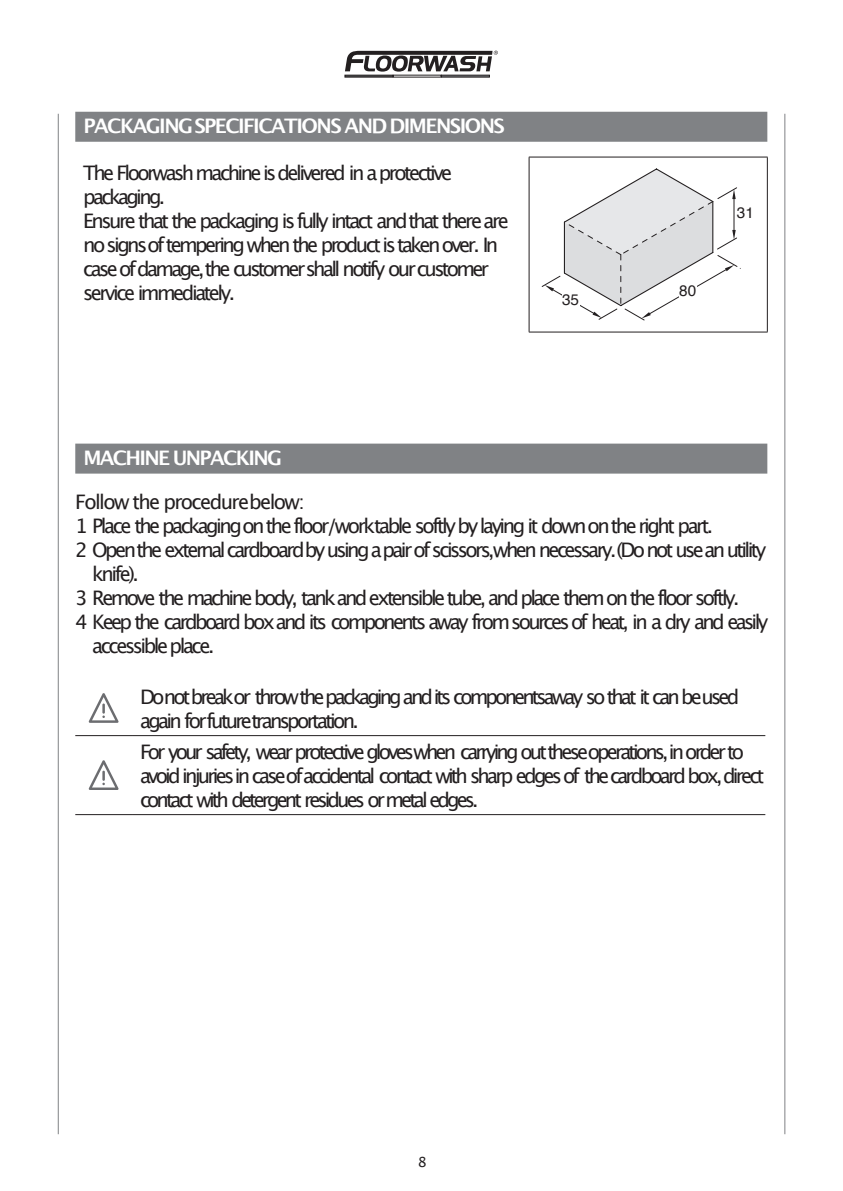
<style>
.page{position:relative;width:843px;height:1191px;background:#fff}
.page>*{position:absolute;margin:0;border:0;box-sizing:border-box;transform-origin:0 0}
.t1{font:20px/24px "Lucida Grande";letter-spacing:-.13em;color:#231f20}
.t2{font:700 20px "Lucida Grande";letter-spacing:-.075em;color:#fff}
.t3{font:20px "Lucida Grande";letter-spacing:-.08em;color:#231f20}
.t4{font:15.3px "Helvetica";color:#231f20}
.t5{font:14px "Lucida Grande";color:#231f20}
</style>
<div class="page">
<hr style="left:58px;top:114px;width:1px;height:1020px;background:#808285">
<hr style="left:784px;top:114px;width:1px;height:1020px;background:#808285">
<div style="left:345px;top:75px;width:48px;height:2px;background:#4b4c4d;border:1px solid #231f20"></div>
<div style="left:441px;top:75px;width:48px;height:2px;background:#727477;border:1px solid #231f20"></div>
<svg style="left:345px;top:51px;width:153px;height:21px"></svg>
<div style="left:75px;top:112px;width:692px;height:30px;background:#808285"></div>
<div style="left:75px;top:444px;width:692px;height:30px;background:#808285"></div>
<hr style="left:528px;top:157px;width:239px;height:1px;background:#231f20">
<hr style="left:528px;top:157px;width:1px;height:175px;background:#231f20">
<hr style="left:767px;top:157px;width:1px;height:175px;background:#231f20">
<hr style="left:528px;top:332px;width:239px;height:1px;background:#231f20">
<hr style="left:75px;top:735px;width:57px;height:1px;background:#231f20">
<hr style="left:132px;top:735px;width:633px;height:1px;background:#231f20">
<hr style="left:75px;top:814px;width:57px;height:1px;background:#231f20">
<hr style="left:132px;top:814px;width:633px;height:1px;background:#231f20">
<svg style="left:88px;top:693px;width:31px;height:30px"></svg>
<svg style="left:88px;top:760px;width:31px;height:30px"></svg>
<svg style="left:542px;top:168px;width:199px;height:152px"></svg>
<hr style="left:733px;top:198px;width:1px;height:33px;background:#231f20">
<div style="left:561px;top:292px;width:18px;height:18px;background:#fff"></div>
<div style="left:678px;top:283px;width:18px;height:17px;background:#fff"></div>
<div style="left:736px;top:217px;width:18px;height:18px;background:#fff"></div>
<p class="t2" style="left:83px;top:117px;width:423px">PACKAGINGSPECIFICATIONS AND DIMENSIONS</p>
<p class="t1" style="left:83px;top:162px;width:427px">The Floorwash machine is delivered in a protective packaging.<br>Ensure that the packaging is fully intact and that there are no signsoftempering when the product is taken over. In case of damage,the customer shall notify our customer service immediately.</p>
<p class="t4" style="left:562px;top:294px;width:19px">35</p>
<p class="t4" style="left:679px;top:285px;width:19px">80</p>
<p class="t4" style="left:736px;top:207px;width:19px">31</p>
<p class="t2" style="left:83px;top:449px;width:200px">MACHINE UNPACKING</p>
<p class="t3" style="left:75px;top:493px;width:231px">Follow the procedurebelow:</p>
<p class="t1" style="left:75px;top:515px;width:639px">1 Place the packagingon the floor/worktable softly by laying it down on the right part.</p>
<p class="t1" style="left:75px;top:539px;width:692px">2 Openthe external cardboardby using a pair of scissors,when necessary.(Do not use an utility</p>
<p class="t1" style="left:92px;top:563px;width:48px">knife).</p>
<p class="t1" style="left:75px;top:587px;width:665px">3 Remove the machine body, tank and extensible tube, and place them on the floor softly.</p>
<p class="t1" style="left:75px;top:611px;width:694px">4 Keep the cardboard box and its components away from sources of heat, in a dry and easily</p>
<p class="t1" style="left:92px;top:635px;width:123px">accessible place.</p>
<p class="t1" style="left:140px;top:686px;width:600px">Donot breakor throw the packaging and its componentsaway so that it can beused again forfuturetransportation.</p>
<p class="t1" style="left:140px;top:741px;width:626px">For your safety, wear protective gloveswhen carrying out theseoperations, in order to avoid injuries in caseof accidental contact with sharp edges of the cardboard box, direct contact with detergent residues or metal edges.</p>
<p class="t5" style="left:418px;top:1156px;width:10px">8</p>
</div>
